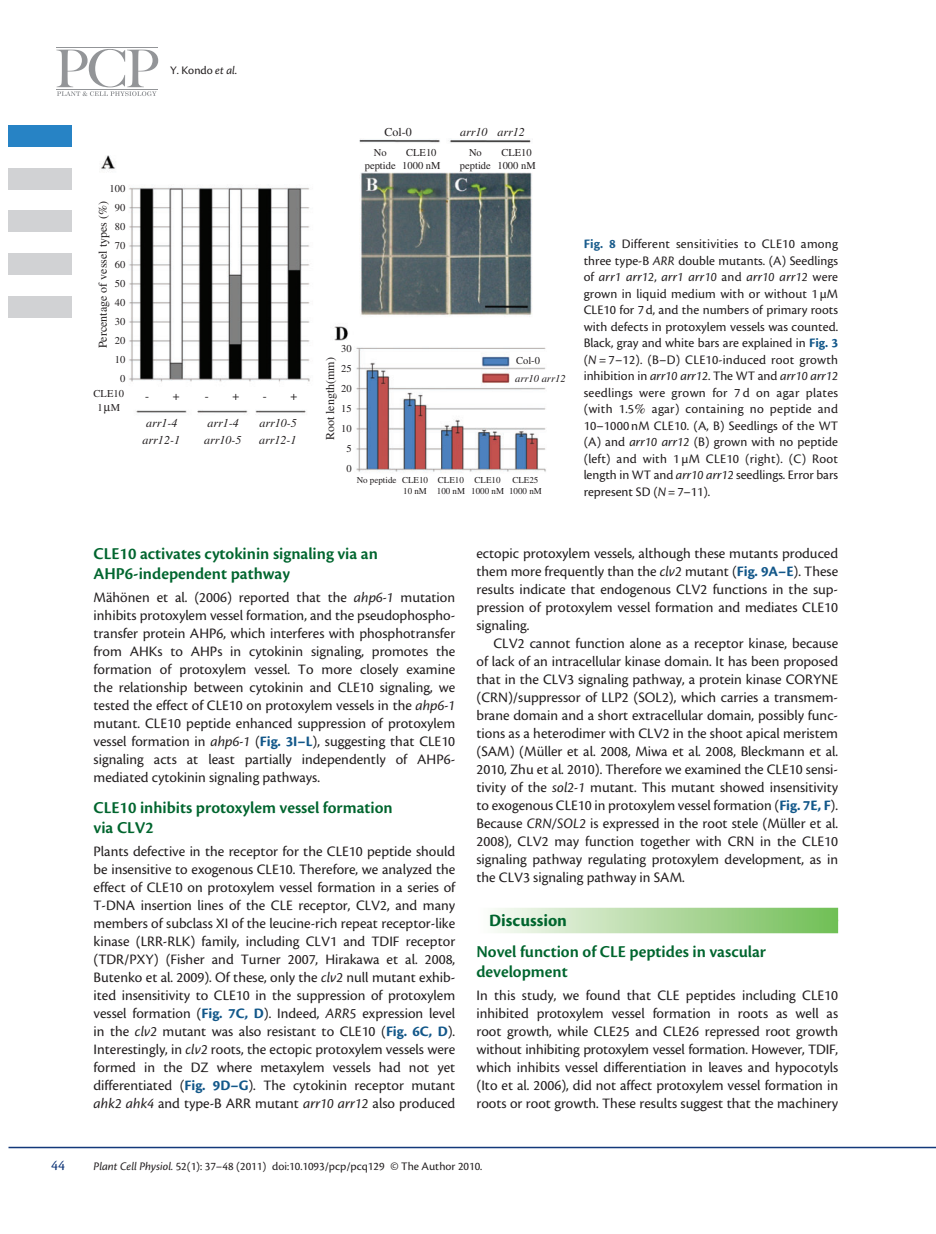
<style>
.page{position:relative;width:936px;height:1234px;background:#fff}
.page>*{position:absolute;margin:0;border:0;box-sizing:border-box;transform-origin:0 0}
.t1{font:700 18px "Cronos L";color:#00652e}
.t2{font:600 17.25px/19.5px "Cronos L";color:#00652e}
.t3{font:15px/18px "Cronos L";color:#231f20;text-align:justify}
.t4{font:15px "Cronos L";color:#13397a}
.t5{font:13.5px/16.5px "Cronos L";color:#231f20;text-align:justify}
.t6{font:12px "Cronos L";color:#231f20}
.t7{font:12px "Times";color:#231f20}
.t8{font:italic 12px/17.7px "Times";color:#231f20}
.t9{font:10.5px/18.9px "Times";color:#231f20;text-align:center}
.t10{font:italic 10.5px "Times";color:#231f20}
.t11{font:9px/10.8px "Times";color:#231f20;text-align:center}
.s1{font-style:italic}
.s2{font-weight:700;color:#1b5d8d}
.s3{font-weight:700;color:#125789}
</style>
<div class="page">
<svg style="left:495px;top:907px;width:343px;height:12px;background:#b7dca8"></svg>
<svg style="left:495px;top:919px;width:343px;height:14px;background:#b2daa2"></svg>
<img style="left:101px;top:139px;width:445px;height:334px">
<hr style="left:9px;top:1146px;width:926px;height:1px;background:#13397a">
<svg style="left:56px;top:49px;width:102px;height:47px"></svg>
<hr style="left:56px;top:89px;width:102px;height:1px;background:#939598">
<hr style="left:56px;top:47px;width:102px;height:1px;background:#939598">
<div style="left:9px;top:253px;width:63px;height:21px;background:#d1d2d4"></div>
<div style="left:9px;top:296px;width:63px;height:21px;background:#d1d2d4"></div>
<div style="left:9px;top:168px;width:63px;height:21px;background:#d1d2d4"></div>
<div style="left:9px;top:126px;width:63px;height:21px;background:#2783c5"></div>
<div style="left:9px;top:211px;width:63px;height:21px;background:#d1d2d4"></div>
<svg style="left:104px;top:405px;width:7px;height:9px"></svg>
<p class="t4" style="left:51px;top:1159px;width:15px">44</p>
<p class="t6" style="left:170px;top:66px;width:68px">Y. Kondo <span class="s1">et al</span>.</p>
<p class="t9" style="left:109px;top:180px;width:17px;text-align:right">100<br>90<br>80<br>70<br>60<br>50<br>40<br>30<br>20<br>10<br>0</p>
<p class="t7" style="left:98px;top:348px;width:149px;rotate:-90deg">Percentage of vessel types (%)</p>
<p class="t9" style="left:94px;top:387px;width:32px;line-height:14.4px">CLE10<br>1 M</p>
<p class="t7" style="left:145px;top:391px;width:36px">- +</p>
<p class="t7" style="left:205px;top:391px;width:36px">- +</p>
<p class="t7" style="left:263px;top:391px;width:36px">- +</p>
<p class="t8" style="left:143px;top:415px;width:39px">arr1-4 arr12-1</p>
<p class="t8" style="left:204px;top:415px;width:39px">arr1-4 arr10-5</p>
<p class="t8" style="left:259px;top:415px;width:39px">arr10-5 arr12-1</p>
<p class="t7" style="left:384px;top:128px;width:29px">Col-0</p>
<p class="t8" style="left:460px;top:124px;width:66px">arr10 arr12</p>
<p class="t9" style="left:460px;top:147px;width:32px;line-height:12.6px">No peptide</p>
<p class="t9" style="left:497px;top:147px;width:40px;line-height:12.6px">CLE10<br>1000 nM</p>
<p class="t9" style="left:365px;top:147px;width:32px;line-height:12.6px">No peptide</p>
<p class="t9" style="left:402px;top:147px;width:40px;line-height:12.6px">CLE10<br>1000 nM</p>
<p class="t9" style="left:341px;top:339px;width:12px;line-height:20px">30<br>25<br>20<br>15<br>10<br>5<br>0</p>
<p class="t7" style="left:326px;top:440px;width:85px;rotate:-90deg">Root length(mm)</p>
<p class="t11" style="left:357px;top:475px;width:73px;text-align:right">No peptide CLE10<br>10 nM</p>
<p class="t9" style="left:516px;top:352px;width:25px">Col-0</p>
<p class="t10" style="left:515px;top:374px;width:52px">arr10 arr12</p>
<p class="t11" style="left:437px;top:475px;width:30px;text-align:left">CLE10<br>100 nM</p>
<p class="t11" style="left:471px;top:475px;width:34px">CLE10<br>1000 nM</p>
<p class="t11" style="left:509px;top:475px;width:34px">CLE25<br>1000 nM</p>
<p class="t5" style="left:583px;top:236px;width:256px"><span class="s2">Fig. 8</span> Different sensitivities to CLE10 among three type-B <span class="s1">ARR</span> double mutants. (A) Seedlings of <span class="s1">arr1 arr12</span> , <span class="s1">arr1 arr10</span> and <span class="s1">arr10 arr12</span> were grown in liquid medium with or without 1 μM CLE10 for 7 d, and the numbers of primary roots with defects in protoxylem vessels was counted.<br>Black, gray and white bars are explained in <span class="s3">Fig. 3 </span>( <span class="s1">N</span> = 7–12). (B–D) CLE10-induced root growth inhibition in <span class="s1">arr10 arr12</span> . The WT and <span class="s1">arr10 arr12 </span>seedlings were grown for 7 d on agar plates (with 1.5</p>
<p class="t5" style="left:583px;top:401px;width:256px;text-indent:68px">agar) containing no peptide and 10–1000 nM CLE10. (A, B) Seedlings of the WT (A) and <span class="s1">arr10 arr12</span> (B) grown with no peptide (left) and with 1 μM CLE10 (right). (C) Root length in WT and <span class="s1">arr10 arr12</span> seedlings. Error bars represent SD ( <span class="s1">N</span> = 7–11).</p>
<p class="t2" style="left:94px;top:545px;width:286px">CLE10 activates cytokinin signaling via an<br>AHP6-independent pathway</p>
<p class="t3" style="left:94px;top:589px;width:363px">Mähönen et al. (2006) reported that the <span class="s1">ahp6-1</span> mutation inhibits protoxylem vessel formation, and the pseudophospho&shy;transfer protein AHP6, which interferes with phosphotransfer from AHKs to AHPs in cytokinin signaling, promotes the formation of protoxylem vessel. To more closely examine the relationship between cytokinin and CLE10 signaling, we tested the effect of CLE10 on protoxylem vessels in the <span class="s1">ahp6-1 </span>mutant. CLE10 peptide enhanced suppression of protoxylem vessel formation in <span class="s1">ahp6-1</span> ( <span class="s3">Fig. 3I–L</span> ), suggesting that CLE10 signaling acts at least partially independently of AHP6- mediated cytokinin signaling pathways.</p>
<p class="t2" style="left:94px;top:799px;width:301px">CLE10 inhibits protoxylem vessel formation via CLV2</p>
<p class="t3" style="left:94px;top:842px;width:363px">Plants defective in the receptor for the CLE10 peptide should be insensitive to exogenous CLE10. Therefore, we analyzed the effect of CLE10 on protoxylem vessel formation in a series of T-DNA insertion lines of the CLE receptor, CLV2, and many members of subclass XI of the leucine-rich repeat receptor-like kinase (LRR-RLK) family, including CLV1 and TDIF receptor (TDR/PXY) ( Fisher and Turner 2007 , Hirakawa et al. 2008 , Butenko et al. 2009 ). Of these, only the <span class="s1">clv2</span> null mutant exhib&shy;ited insensitivity to CLE10 in the suppression of protoxylem vessel formation ( <span class="s3">Fig. 7C, D</span> ). Indeed, <span class="s1">ARR5</span> expression level in the <span class="s1">clv2</span> mutant was also resistant to CLE10 ( <span class="s3">Fig. 6C, D</span> ).<br>Interestingly, in <span class="s1">clv2</span> roots, the ectopic protoxylem vessels were formed in the DZ where metaxylem vessels had not yet differentiated ( <span class="s3">Fig. 9D–G</span>). The cytokinin receptor mutant <span class="s1">ahk2 ahk4</span> and type-B ARR mutant <span class="s1">arr10 arr12</span> also produced</p>
<p class="t3" style="left:476px;top:545px;width:363px">ectopic protoxylem vessels, although these mutants produced them more frequently than the <span class="s1">clv2</span> mutant ( <span class="s3">Fig. 9A–E</span> ). These results indicate that endogenous CLV2 functions in the sup&shy;pression of protoxylem vessel formation and mediates CLE10 signaling.</p>
<p class="t3" style="left:476px;top:635px;width:363px;text-indent:17px">CLV2 cannot function alone as a receptor kinase, because of lack of an intracellular kinase domain. It has been proposed that in the CLV3 signaling pathway, a protein kinase CORYNE (CRN)/suppressor of LLP2 (SOL2), which carries a transmem&shy;brane domain and a short extracellular domain, possibly func&shy;tions as a heterodimer with CLV2 in the shoot apical meristem (SAM) ( Müller et al. 2008 , Miwa et al. 2008 , Bleckmann et al.<br>2010 , Zhu et al. 2010 ). Therefore we examined the CLE10 sensi&shy;tivity of the <span class="s1">sol2-1</span> mutant. This mutant showed insensitivity to exogenous CLE10 in protoxylem vessel formation ( <span class="s3">Fig. 7E, F</span> ).<br>Because <span class="s1">CRN/SOL2</span> is expressed in the root stele ( Müller et al.<br>2008 ), CLV2 may function together with CRN in the CLE10 signaling pathway regulating protoxylem development, as in the CLV3 signaling pathway in SAM.</p>
<p class="t1" style="left:489px;top:912px;width:79px">Discussion</p>
<p class="t2" style="left:476px;top:943px;width:291px">Novel function of CLE peptides in vascular development</p>
<p class="t3" style="left:476px;top:986px;width:363px">In this study, we found that CLE peptides including CLE10 inhibited protoxylem vessel formation in roots as well as root growth, while CLE25 and CLE26 repressed root growth without inhibiting protoxylem vessel formation. However, TDIF, which inhibits vessel differentiation in leaves and hypocotyls ( Ito et al. 2006 ), did not affect protoxylem vessel formation in roots or root growth. These results suggest that the machinery</p>
<p class="t6" style="left:94px;top:1161px;width:390px"><span class="s1">Plant Cell Physiol.</span> 52(1): 37–48 (2011) doi:10.1093/pcp/pcq129 © The Author 2010.</p>
</div>
